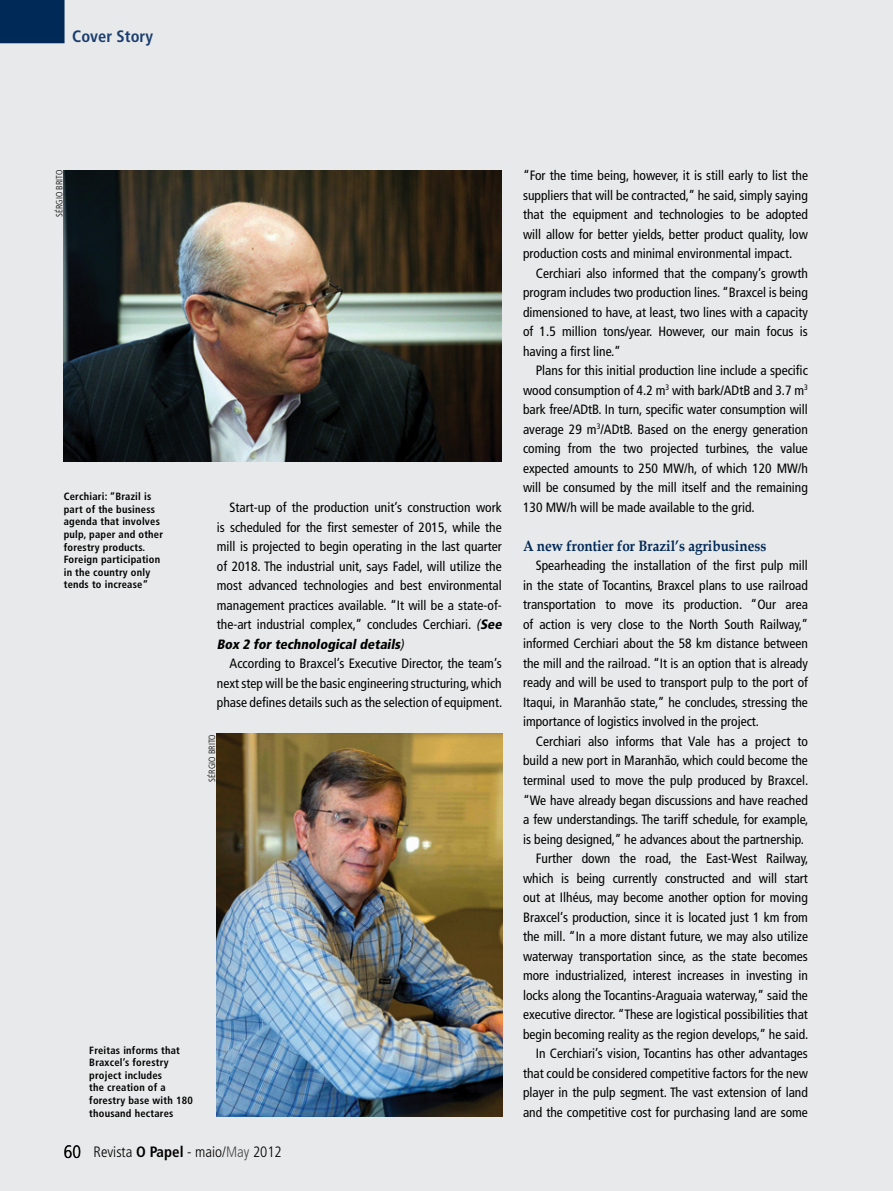
<style>
.page{position:relative;width:893px;height:1191px;background:#e8e9ea}
.page>*{position:absolute;margin:0;border:0;box-sizing:border-box;transform-origin:0 0}
.t1{font:700 condensed 16.5px "Frutiger LT Std";color:#1b3e6e}
.INTERTITULO{font:700 15px "Book Antiqua";color:#002958;scale:.9 1}
.t2{font:300 condensed 15px "Frutiger LT Std";color:#000}
.TEXTO{font:condensed 13.5px/19.5px "Frutiger LT Std";color:#000;text-align:justify}
.TEXTO-2{font:700 condensed 10.5px/12.6px "Frutiger LT Std";letter-spacing:.02em;color:#000}
.CREDITO{font:300 condensed 9px "Frutiger LT Std";color:#000}
.s1{font-style:italic}
.s2{font-weight:900;font-style:italic}
.s3{font-size:18px}
.s4{font-weight:700}
.s5{color:#464749}
</style>
<div class="page">
<div style="left:0;top:0;width:65px;height:43px;background:#002958"></div>
<img style="left:64px;top:170px;width:438px;height:292px">
<img style="left:217px;top:733px;width:285px;height:383px">
<p class="t1" style="left:72px;top:27px;width:82px">Cover Story</p>
<p class="CREDITO" style="left:54px;top:217px;width:48px;rotate:-90deg">SÉRGIO BRITO</p>
<p class="TEXTO-2" style="left:64px;top:490px;width:101px">Cerchiari: “Brazil is part of the business agenda that involves pulp, paper and other forestry products.<br>Foreign participation in the country only tends to increase”</p>
<p class="TEXTO" style="left:217px;top:498px;width:289px;text-align:left;text-indent:13px">Start-up of the production unit’s construction work is scheduled for the first semester of 2015, while the mill is projected to begin operating in the last quarter of 2018. The industrial unit, says Fadel, will utilize the most advanced technologies and best environmental management practices available. “It will be a state-of&shy;the-art industrial complex,” concludes Cerchiari. <span class="s1">(</span><span class="s2">See Box 2 fortechnologicaldetails</span><span class="s1">)</span></p>
<p class="TEXTO" style="left:217px;top:654px;width:287px;text-indent:13px">According to Braxcel’s Executive Director, the team’s next step will be the basic engineering structuring, which phase defines details such as the selection of equipment.</p>
<p class="CREDITO" style="left:207px;top:781px;width:48px;rotate:-90deg">SÉRGIO BRITO</p>
<p class="TEXTO-2" style="left:89px;top:1043px;width:105px">Freitas informs that<br>Braxcel’s forestry project includes<br>the creation of a forestry base with 180 thousand hectares</p>
<p class="t2" style="left:64px;top:1142px;width:220px"><span class="s3">60</span> Revista <span class="s4">O Papel</span> - maio/<span class="s5">May</span> 2012</p>
<p class="TEXTO" style="left:523px;top:166px;width:286px">“For the time being, however, it is still early to list the suppliers that will be contracted,” he said, simply saying that the equipment and technologies to be adopted will allow for better yields, better product quality, low production costs and minimal environmental impact.</p>
<p class="TEXTO" style="left:523px;top:263px;width:286px;text-indent:13px">Cerchiari also informed that the company’s growth program includes two production lines. “Braxcel is being dimensioned to have, at least, two lines with a capacity of 1.5 million tons/year. However, our main focus is having a first line.”</p>
<p class="TEXTO" style="left:523px;top:361px;width:286px;text-indent:13px">Plans for this initial production line include a specific wood consumption of 4.2 m<sup>3</sup> with bark/ADtB and 3.7 m<sup>3 </sup>bark free/ADtB. In turn, specific water consumption will average 29 m<sup>3</sup>/ADtB. Based on the energy generation coming from the two projected turbines, the value expected amounts to 250 MW/h, of which 120 MW/h will be consumed by the mill itself and the remaining 130 MW/h will be made available to the grid.</p>
<p class="INTERTITULO" style="left:523px;top:537px;width:272px">A new frontier for Brazil’s agribusiness</p>
<p class="TEXTO" style="left:523px;top:556px;width:287px;text-indent:13px">Spearheading the installation of the first pulp mill in the state of Tocantins, Braxcel plans to use railroad transportation to move its production. “Our area of action is very close to the North South Railway,” informed Cerchiari about the 58 km distance between the mill and the railroad. “It is an option that is already ready and will be used to transport pulp to the port of Itaqui, in Maranhão state,” he concludes, stressing the importance of logistics involved in the project.</p>
<p class="TEXTO" style="left:523px;top:731px;width:287px;text-indent:13px">Cerchiari also informs that Vale has a project to build a new port in Maranhão, which could become the terminal used to move the pulp produced by Braxcel. “We have already began discussions and have reached a few understandings. The tariff schedule, for example, is being designed,” he advances about the partnership.</p>
<p class="TEXTO" style="left:523px;top:848px;width:287px;text-indent:13px">Further down the road, the East-West Railway, which is being currently constructed and will start out at Ilhéus, may become another option for moving Braxcel’s production, since it is located just 1 km from the mill. “In a more distant future, we may also utilize waterway transportation since, as the state becomes more industrialized, interest increases in investing in locks along the Tocantins-Araguaia waterway,” said the executive director. “These are logistical possibilities that begin becoming reality as the region develops,” he said.</p>
<p class="TEXTO" style="left:523px;top:1043px;width:286px;text-indent:13px">In Cerchiari’s vision, Tocantins has other advantages that could be considered competitive factors for the new player in the pulp segment. The vast extension of land and the competitive cost for purchasing land are some</p>
</div>
